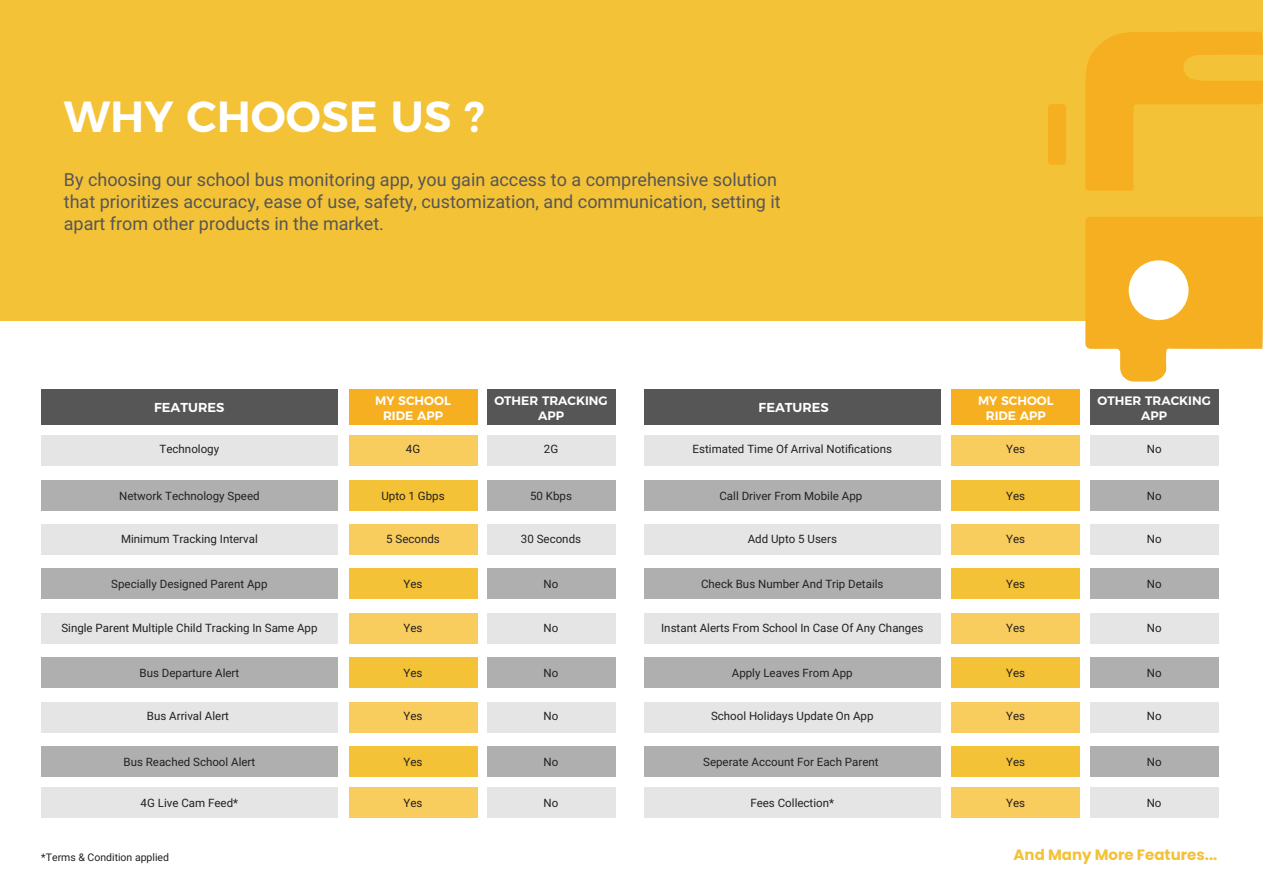
<style>
.page{position:relative;width:1263px;height:893px;background:#fff}
.page>*{position:absolute;margin:0;border:0;box-sizing:border-box;transform-origin:0 0}
.t1{font:600 43.5px "Montserrat";color:#fff}
.t2{font:18px/21.9px "Roboto";color:#565656}
.t3{font:700 15px "Poppins";color:#f4c236}
.t4{font:600 12.9px "Montserrat";color:#fff}
.t5{font:600 12.3px/14.7px "Montserrat";color:#fff;text-align:center}
.t6{font:11.55px "Roboto";color:#231f20}
.t7{font:10.5px "Roboto";color:#231f20}
</style>
<div class="page">
<div style="left:0;top:0;width:1263px;height:320px;background:#f4c236"></div>
<div style="left:41px;top:435px;width:296px;height:31px;background:#e5e5e5"></div>
<div style="left:41px;top:479px;width:296px;height:31px;background:#b0afaf"></div>
<div style="left:41px;top:524px;width:296px;height:31px;background:#e5e5e5"></div>
<div style="left:41px;top:568px;width:296px;height:31px;background:#b0afaf"></div>
<div style="left:41px;top:613px;width:296px;height:31px;background:#e5e5e5"></div>
<div style="left:41px;top:657px;width:296px;height:31px;background:#b0afaf"></div>
<div style="left:41px;top:702px;width:296px;height:31px;background:#e5e5e5"></div>
<div style="left:41px;top:746px;width:296px;height:31px;background:#b0afaf"></div>
<div style="left:41px;top:787px;width:296px;height:31px;background:#e5e5e5"></div>
<div style="left:644px;top:787px;width:296px;height:31px;background:#e5e5e5"></div>
<div style="left:41px;top:390px;width:296px;height:35px;background:#565656"></div>
<div style="left:348px;top:390px;width:129px;height:35px;background:#f6af20"></div>
<div style="left:348px;top:435px;width:129px;height:31px;background:#f9cc5e"></div>
<div style="left:348px;top:479px;width:129px;height:31px;background:#f4c236"></div>
<div style="left:348px;top:524px;width:129px;height:31px;background:#f9cc5e"></div>
<div style="left:348px;top:568px;width:129px;height:31px;background:#f4c236"></div>
<div style="left:348px;top:613px;width:129px;height:31px;background:#f9cc5e"></div>
<div style="left:348px;top:657px;width:129px;height:31px;background:#f4c236"></div>
<div style="left:348px;top:702px;width:129px;height:31px;background:#f9cc5e"></div>
<div style="left:348px;top:746px;width:129px;height:31px;background:#f4c236"></div>
<div style="left:348px;top:787px;width:129px;height:31px;background:#f9cc5e"></div>
<div style="left:644px;top:435px;width:296px;height:31px;background:#e5e5e5"></div>
<div style="left:644px;top:479px;width:296px;height:31px;background:#b0afaf"></div>
<div style="left:644px;top:524px;width:296px;height:31px;background:#e5e5e5"></div>
<div style="left:644px;top:568px;width:296px;height:31px;background:#b0afaf"></div>
<div style="left:644px;top:613px;width:296px;height:31px;background:#e5e5e5"></div>
<div style="left:644px;top:657px;width:296px;height:31px;background:#b0afaf"></div>
<div style="left:644px;top:702px;width:296px;height:31px;background:#e5e5e5"></div>
<div style="left:644px;top:746px;width:296px;height:31px;background:#b0afaf"></div>
<div style="left:644px;top:390px;width:296px;height:35px;background:#565656"></div>
<div style="left:1089px;top:787px;width:129px;height:31px;background:#e5e5e5"></div>
<div style="left:1090px;top:390px;width:129px;height:35px;background:#565656"></div>
<div style="left:1090px;top:435px;width:129px;height:31px;background:#e5e5e5"></div>
<div style="left:1090px;top:479px;width:129px;height:31px;background:#b0afaf"></div>
<div style="left:1090px;top:524px;width:129px;height:31px;background:#e5e5e5"></div>
<div style="left:1090px;top:568px;width:129px;height:31px;background:#b0afaf"></div>
<div style="left:1090px;top:613px;width:129px;height:31px;background:#e5e5e5"></div>
<div style="left:1090px;top:657px;width:129px;height:31px;background:#b0afaf"></div>
<div style="left:1090px;top:702px;width:129px;height:31px;background:#e5e5e5"></div>
<div style="left:1090px;top:746px;width:129px;height:31px;background:#b0afaf"></div>
<svg style="left:1085px;top:217px;width:178px;height:165px"></svg>
<svg style="left:1085px;top:32px;width:178px;height:159px"></svg>
<div style="left:1048px;top:104px;width:18px;height:61px;background:#f6af20;border-radius:3px"></div>
<div style="left:1129px;top:260px;width:59px;height:60px;background:#fff;border-radius:50%"></div>
<div style="left:486px;top:390px;width:129px;height:35px;background:#565656"></div>
<div style="left:486px;top:435px;width:129px;height:31px;background:#e5e5e5"></div>
<div style="left:486px;top:479px;width:129px;height:31px;background:#b0afaf"></div>
<div style="left:486px;top:524px;width:129px;height:31px;background:#e5e5e5"></div>
<div style="left:486px;top:568px;width:129px;height:31px;background:#b0afaf"></div>
<div style="left:486px;top:613px;width:129px;height:31px;background:#e5e5e5"></div>
<div style="left:486px;top:657px;width:129px;height:31px;background:#b0afaf"></div>
<div style="left:486px;top:702px;width:129px;height:31px;background:#e5e5e5"></div>
<div style="left:486px;top:746px;width:129px;height:31px;background:#b0afaf"></div>
<div style="left:486px;top:787px;width:129px;height:31px;background:#e5e5e5"></div>
<div style="left:951px;top:787px;width:129px;height:31px;background:#f9cc5e"></div>
<div style="left:951px;top:390px;width:129px;height:35px;background:#f6af20"></div>
<div style="left:951px;top:435px;width:129px;height:31px;background:#f9cc5e"></div>
<div style="left:951px;top:479px;width:129px;height:31px;background:#f4c236"></div>
<div style="left:951px;top:524px;width:129px;height:31px;background:#f9cc5e"></div>
<div style="left:951px;top:568px;width:129px;height:31px;background:#f4c236"></div>
<div style="left:951px;top:613px;width:129px;height:31px;background:#f9cc5e"></div>
<div style="left:951px;top:657px;width:129px;height:31px;background:#f4c236"></div>
<div style="left:951px;top:702px;width:129px;height:31px;background:#f9cc5e"></div>
<div style="left:951px;top:746px;width:129px;height:31px;background:#f4c236"></div>
<h1 class="t1" style="left:64px;top:81px;width:422px">WHY CHOOSE US ?</h1>
<h2 class="t2" style="left:64px;top:168px;width:718px">By choosing our school bus monitoring app, you gain access to a comprehensive solution that prioritizes accuracy, ease of use, safety, customization, and communication, setting it apart from other products in the market.</h2>
<p class="t4" style="left:154px;top:397px;width:72px">FEATURES</p>
<p class="t5" style="left:375px;top:392px;width:77px">MY SCHOOL<br>RIDE APP</p>
<p class="t5" style="left:494px;top:392px;width:115px">OTHER TRACKING<br>APP</p>
<p class="t4" style="left:759px;top:397px;width:72px">FEATURES</p>
<p class="t5" style="left:978px;top:392px;width:77px">MY SCHOOL<br>RIDE APP</p>
<p class="t5" style="left:1097px;top:392px;width:115px">OTHER TRACKING<br>APP</p>
<p class="t6" style="left:160px;top:441px;width:61px">Technology</p>
<p class="t6" style="left:119px;top:487px;width:142px">Network Technology Speed</p>
<p class="t6" style="left:121px;top:531px;width:138px">Minimum Tracking Interval</p>
<p class="t6" style="left:111px;top:576px;width:158px">Specially Designed Parent App</p>
<p class="t6" style="left:61px;top:620px;width:258px">Single Parent Multiple Child Tracking In Same App</p>
<p class="t6" style="left:140px;top:665px;width:101px">Bus Departure Alert</p>
<p class="t6" style="left:147px;top:708px;width:84px">Bus Arrival Alert</p>
<p class="t6" style="left:123px;top:754px;width:133px">Bus Reached School Alert</p>
<p class="t6" style="left:141px;top:795px;width:99px">4G Live Cam Feed*</p>
<p class="t6" style="left:406px;top:441px;width:16px">4G</p>
<p class="t6" style="left:381px;top:487px;width:65px">Upto 1 Gbps</p>
<p class="t6" style="left:386px;top:531px;width:55px">5 Seconds</p>
<p class="t6" style="left:403px;top:576px;width:20px">Yes</p>
<p class="t6" style="left:403px;top:620px;width:20px">Yes</p>
<p class="t6" style="left:403px;top:665px;width:20px">Yes</p>
<p class="t6" style="left:403px;top:708px;width:20px">Yes</p>
<p class="t6" style="left:403px;top:754px;width:20px">Yes</p>
<p class="t6" style="left:403px;top:795px;width:20px">Yes</p>
<p class="t6" style="left:544px;top:441px;width:16px">2G</p>
<p class="t6" style="left:530px;top:487px;width:43px">50 Kbps</p>
<p class="t6" style="left:521px;top:531px;width:62px">30 Seconds</p>
<p class="t6" style="left:544px;top:576px;width:16px">No</p>
<p class="t6" style="left:544px;top:620px;width:16px">No</p>
<p class="t6" style="left:544px;top:665px;width:16px">No</p>
<p class="t6" style="left:544px;top:708px;width:16px">No</p>
<p class="t6" style="left:544px;top:754px;width:16px">No</p>
<p class="t6" style="left:544px;top:795px;width:16px">No</p>
<p class="t6" style="left:693px;top:441px;width:201px">Estimated Time Of Arrival Notifications</p>
<p class="t6" style="left:719px;top:487px;width:144px">Call Driver From Mobile App</p>
<p class="t6" style="left:748px;top:531px;width:91px">Add Upto 5 Users</p>
<p class="t6" style="left:701px;top:576px;width:184px">Check Bus Number And Trip Details</p>
<p class="t6" style="left:661px;top:620px;width:264px">Instant Alerts From School In Case Of Any Changes</p>
<p class="t6" style="left:732px;top:665px;width:122px">Apply Leaves From App</p>
<p class="t6" style="left:711px;top:708px;width:164px">School Holidays Update On App</p>
<p class="t6" style="left:703px;top:754px;width:177px">Seperate Account For Each Parent</p>
<p class="t6" style="left:750px;top:795px;width:85px">Fees Collection*</p>
<p class="t6" style="left:1006px;top:441px;width:20px">Yes</p>
<p class="t6" style="left:1006px;top:487px;width:20px">Yes</p>
<p class="t6" style="left:1006px;top:531px;width:20px">Yes</p>
<p class="t6" style="left:1006px;top:576px;width:20px">Yes</p>
<p class="t6" style="left:1006px;top:620px;width:20px">Yes</p>
<p class="t6" style="left:1006px;top:665px;width:20px">Yes</p>
<p class="t6" style="left:1006px;top:708px;width:20px">Yes</p>
<p class="t6" style="left:1006px;top:754px;width:20px">Yes</p>
<p class="t6" style="left:1006px;top:795px;width:20px">Yes</p>
<p class="t6" style="left:1147px;top:441px;width:16px">No</p>
<p class="t6" style="left:1147px;top:487px;width:16px">No</p>
<p class="t6" style="left:1147px;top:531px;width:16px">No</p>
<p class="t6" style="left:1147px;top:576px;width:16px">No</p>
<p class="t6" style="left:1147px;top:620px;width:16px">No</p>
<p class="t6" style="left:1147px;top:665px;width:16px">No</p>
<p class="t6" style="left:1147px;top:708px;width:16px">No</p>
<p class="t6" style="left:1147px;top:754px;width:16px">No</p>
<p class="t6" style="left:1147px;top:795px;width:16px">No</p>
<p class="t7" style="left:41px;top:850px;width:129px">*Terms &amp; Condition applied</p>
<p class="t3" style="left:1013px;top:846px;width:205px">And Many More Features...</p>
</div>
